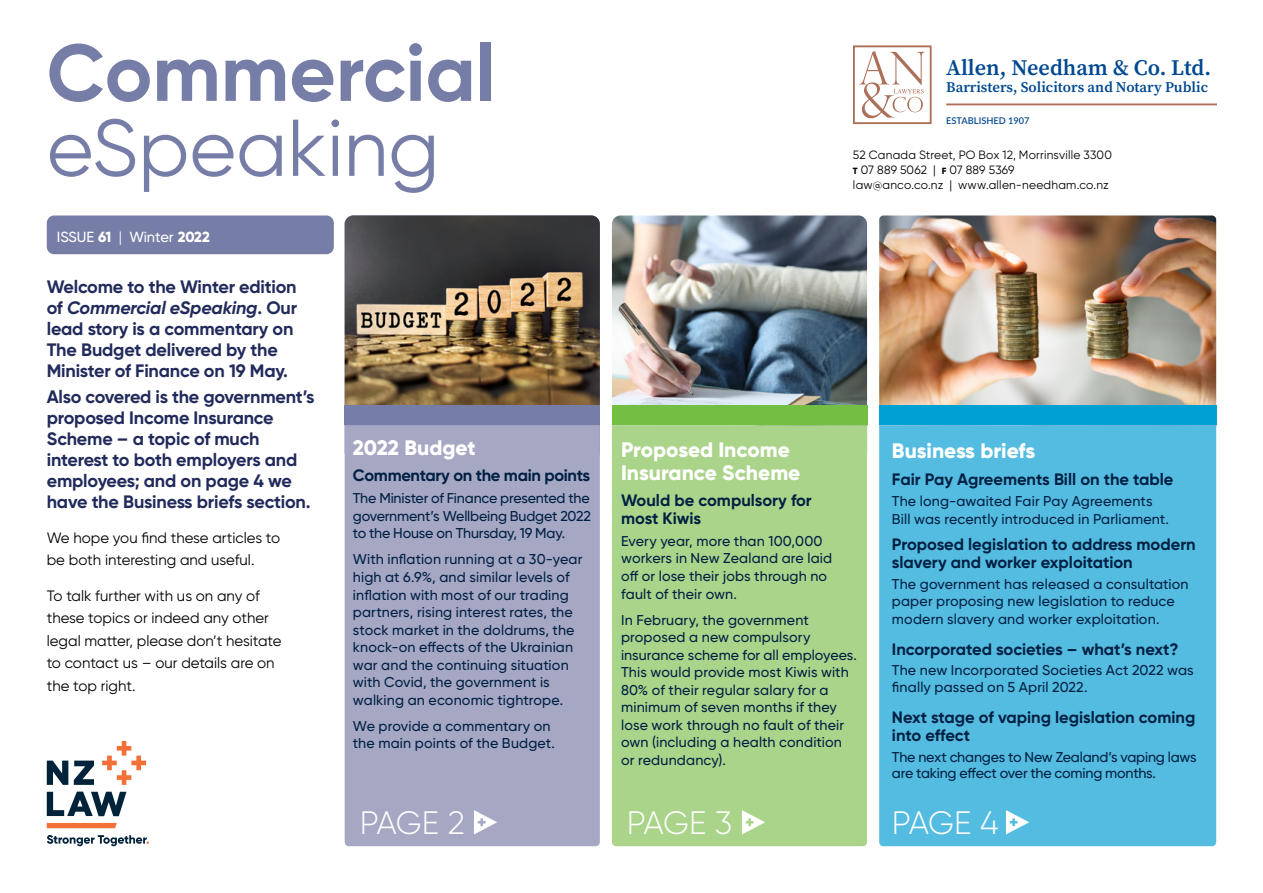
<style>
.page{position:relative;width:1263px;height:893px;background:#fff}
.page>*{position:absolute;margin:0;border:0;box-sizing:border-box;transform-origin:0 0}
.t1{font:700 80.25px "Gilroy";color:#767da6}
.t2{font:80.25px "Gilroy";color:#767da6}
.t3{font:300 32.4px "Gilroy";letter-spacing:-.025em;color:#fff}
.t4{font:600 22.2px "Source Serif Pro";color:#004990}
.t5{font:800 21px/22.5px "Gilroy";color:#fff}
.t6{font:700 18px/21px "Gilroy";letter-spacing:-.01em;color:#212a5b}
.t7{font:700 16.5px/18px "Gilroy";color:#002043}
.t8{font:700 16.5px "Gilroy";letter-spacing:-.02em;color:#002043}
.t9{font:15px/22.5px "Gilroy";color:#000}
.t10{font:600 14.85px "Source Serif Pro";color:#004990}
.t11{font:500 14.7px "Gilroy";color:#fff}
.t12{font:500 14.25px/17.5px "Gilroy";letter-spacing:.01em;color:#002043}
.t13{font:500 14.25px/16.6px "Gilroy";letter-spacing:-.01em;color:#002043}
.t14{font:12px/15px "Gilroy";letter-spacing:.015em;color:#000}
.t15{font:600 9.3px "Lato";color:#004990}
.s1{font-weight:800}
.s2{font-weight:400}
.s3{font-style:italic}
.s4{font-weight:800;font-size:9px}
</style>
<div class="page">
<img style="left:879px;top:215px;width:337px;height:191px">
<img style="left:345px;top:215px;width:255px;height:191px">
<img style="left:612px;top:215px;width:255px;height:191px">
<div style="left:879px;top:425px;width:337px;height:421px;background:#54bce0"></div>
<div style="left:345px;top:425px;width:255px;height:421px;background:#a5a7c3"></div>
<div style="left:612px;top:425px;width:255px;height:421px;background:#aad48a"></div>
<div style="left:345px;top:406px;width:255px;height:19px;background:#767da6"></div>
<div style="left:612px;top:406px;width:255px;height:19px;background:#72bf44"></div>
<div style="left:879px;top:406px;width:337px;height:19px;background:#00a0d2"></div>
<svg style="left:474px;top:810px;width:23px;height:24px"></svg>
<svg style="left:1006px;top:810px;width:23px;height:24px"></svg>
<svg style="left:742px;top:810px;width:23px;height:24px"></svg>
<svg style="left:47px;top:792px;width:79px;height:24px"></svg>
<svg style="left:47px;top:761px;width:47px;height:24px"></svg>
<svg style="left:102px;top:741px;width:44px;height:44px"></svg>
<svg style="left:47px;top:823px;width:70px;height:5px"></svg>
<svg style="left:47px;top:835px;width:102px;height:11px"></svg>
<div style="left:47px;top:215px;width:287px;height:39px;background:#767da6;border-radius:7px"></div>
<svg style="left:859px;top:51px;width:66px;height:67px"></svg>
<div style="left:853px;top:45px;width:79px;height:79px;border:2px solid #ac6f57"></div>
<hr style="left:946px;top:103px;width:270px;height:2px;background:#ac6f57">
<h1 class="t1" style="left:47px;top:23px;width:450px">Commercial</h1>
<h1 class="t2" style="left:47px;top:99px;width:394px">eSpeaking</h1>
<p class="t11" style="left:57px;top:228px;width:154px">ISSUE <span class="s1">61</span> <span class="s2">|</span> Winter <span class="s1">2022</span></p>
<p class="t6" style="left:47px;top:276px;width:252px">Welcome to the Winter edition of <span class="s3">Commercial eSpeaking</span>. Our lead story is a commentary on<br>The Budget delivered by the<br>Minister of Finance on 19 May.</p>
<p class="t6" style="left:47px;top:386px;width:269px">Also covered is the government’s proposed Income Insurance<br>Scheme – a topic of much interest to both employers and employees; and on page 4 we have the Business briefs section.</p>
<p class="t9" style="left:47px;top:526px;width:235px">We hope you find these articles to be both interesting and useful.</p>
<p class="t9" style="left:47px;top:584px;width:236px">To talk further with us on any of these topics or indeed any other legal matter, please don’t hesitate to contact us – our details are on the top right.</p>
<h3 class="t5" style="left:353px;top:436px;width:124px">2022 Budget</h3>
<p class="t8" style="left:353px;top:465px;width:239px">Commentary on the main points</p>
<p class="t12" style="left:353px;top:489px;width:239px;text-align:justify">The Minister of Finance presented the government’s Wellbeing Budget 2022 to the House on Thursday, 19 May.</p>
<p class="t12" style="left:353px;top:550px;width:231px">With inflation running at a 30-year high at 6.9%, and similar levels of inflation with most of our trading partners, rising interest rates, the stock market in the doldrums, the knock-on effects of the Ukrainian war and the continuing situation with Covid, the government is walking an economic tightrope.</p>
<p class="t12" style="left:353px;top:717px;width:204px">We provide a commentary on the main points of the Budget.</p>
<h3 class="t4" style="left:946px;top:58px;width:266px">Allen, Needham &amp; Co. Ltd.</h3>
<p class="t10" style="left:946px;top:81px;width:263px">Barristers, Solicitors and Notary Public</p>
<p class="t15" style="left:946px;top:114px;width:85px">ESTABLISHED 1907</p>
<p class="t14" style="left:853px;top:147px;width:260px">52 Canada Street, PO Box 12, Morrinsville 3300<br><span class="s4">T</span> 07 889 5062 | <span class="s4">F</span> 07 889 5369<br>law@anco.co.nz | www.allen-needham.co.nz</p>
<h3 class="t5" style="left:621px;top:438px;width:181px">Proposed Income<br>Insurance Scheme</h3>
<p class="t7" style="left:621px;top:491px;width:192px">Would be compulsory for most Kiwis</p>
<p class="t12" style="left:621px;top:532px;width:213px">Every year, more than 100,000 workers in New Zealand are laid off or lose their jobs through no fault of their own.</p>
<p class="t12" style="left:621px;top:611px;width:237px">In February, the government proposed a new compulsory insurance scheme for all employees.<br>This would provide most Kiwis with<br>80% of their regular salary for a minimum of seven months if they lose work through no fault of their own (including a health condition or redundancy).</p>
<h3 class="t5" style="left:892px;top:440px;width:145px">Business briefs</h3>
<p class="t7" style="left:892px;top:470px;width:283px">Fair Pay Agreements Bill on the table</p>
<p class="t12" style="left:892px;top:492px;width:278px;line-height:18px">The long-awaited Fair Pay Agreements<br>Bill was recently introduced in Parliament.</p>
<p class="t7" style="left:892px;top:535px;width:305px">Proposed legislation to address modern slavery and worker exploitation</p>
<p class="t12" style="left:892px;top:576px;width:298px;line-height:16.6px">The government has released a consultation paper proposing new legislation to reduce</p>
<p class="t12" style="left:892px;top:610px;width:269px">modern slavery and worker exploitation.</p>
<p class="t7" style="left:892px;top:640px;width:288px">Incorporated societies – what’s next?</p>
<p class="t12" style="left:892px;top:662px;width:303px;line-height:16.6px">The new Incorporated Societies Act 2022 was finally passed on 5 April 2022.</p>
<p class="t7" style="left:892px;top:708px;width:305px">Next stage of vaping legislation coming into effect</p>
<p class="t13" style="left:892px;top:748px;width:306px">The next changes to New Zealand’s vaping laws are taking effect over the coming months.</p>
<h2 class="t3" style="left:360px;top:802px;width:107px">PAGE 2</h2>
<h2 class="t3" style="left:627px;top:802px;width:107px">PAGE 3</h2>
<h2 class="t3" style="left:892px;top:802px;width:108px">PAGE 4</h2>
</div>
